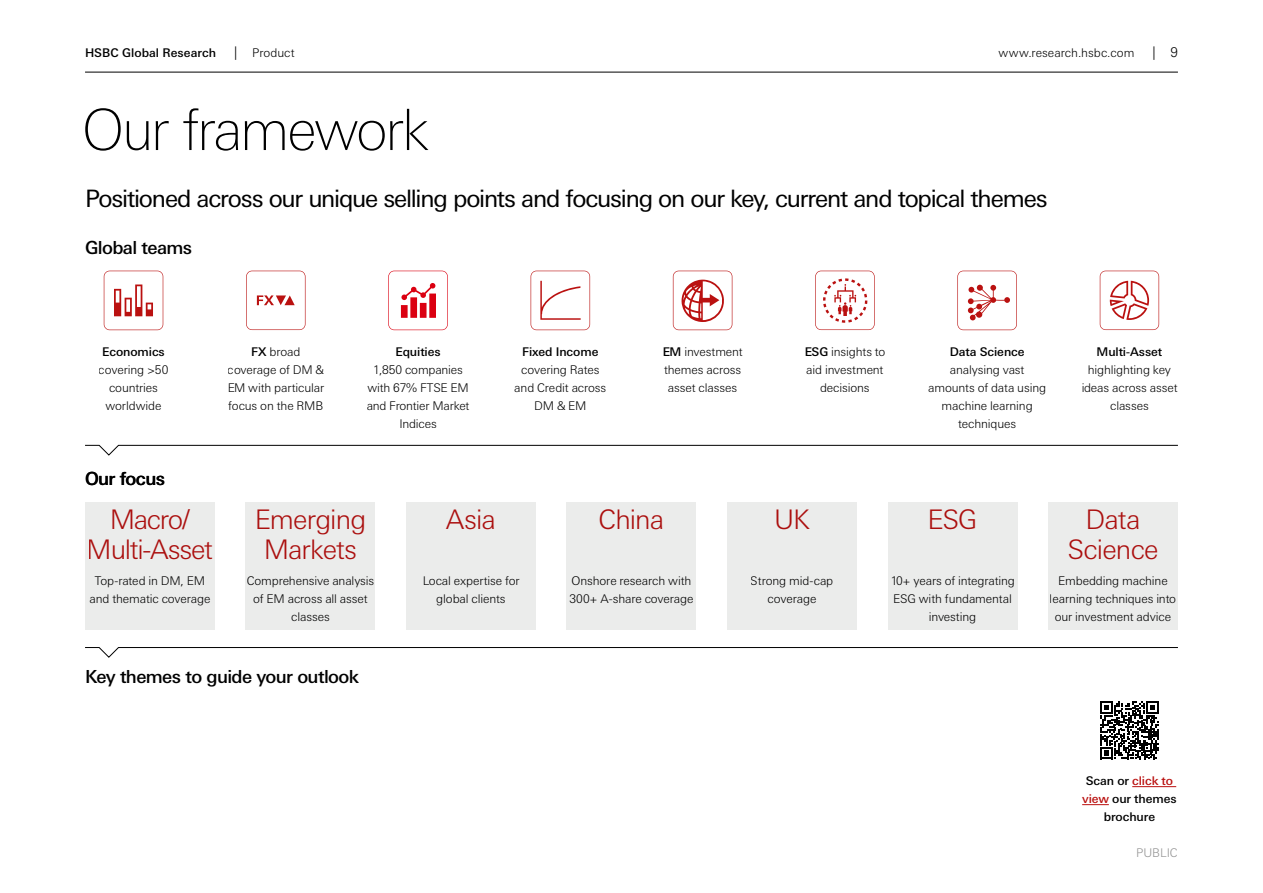
<style>
.page{position:relative;width:1263px;height:893px;background:#fff}
.page>*{position:absolute;margin:0;border:0;box-sizing:border-box;transform-origin:0 0}
.t1{font:100 57px "Univers Nextfor HSBC";letter-spacing:-.04em;color:#000}
.t2{font:300 27px/30px "Univers Nextfor HSBC";letter-spacing:-.035em;color:#ba1110;text-align:center}
.t3{font:24px "Univers Nextfor HSBC";letter-spacing:-.05em;color:#000}
.t4{font:500 18px "Univers Nextfor HSBC";letter-spacing:-.035em;color:#000}
.t5{font:300 13.5px "Univers Nextfor HSBC";color:#000}
.t6{font:300 12px/18px "Univers Nextfor HSBC";letter-spacing:-.01em;color:#000;text-align:center}
.t7{font:500 12px/18px "Univers Nextfor HSBC";letter-spacing:-.005em;color:#000;text-align:center}
.t8{font:300 12px "Univers Nextfor HSBC";letter-spacing:-.005em;color:#949494}
.s1{font-size:13.5px}
.s2{font-weight:500}
.s3{color:#ba1110}
</style>
<div class="page">
<hr style="left:85px;top:72px;width:1093px;height:1px;background:#000">
<svg style="left:104px;top:271px;width:59px;height:59px"></svg>
<svg style="left:388px;top:271px;width:60px;height:59px"></svg>
<svg style="left:673px;top:271px;width:59px;height:59px"></svg>
<svg style="left:957px;top:271px;width:60px;height:59px"></svg>
<svg style="left:246px;top:271px;width:59px;height:59px"></svg>
<svg style="left:531px;top:271px;width:59px;height:59px"></svg>
<svg style="left:815px;top:271px;width:59px;height:59px"></svg>
<svg style="left:1100px;top:271px;width:59px;height:59px"></svg>
<svg style="left:85px;top:445px;width:1093px;height:10px"></svg>
<svg style="left:85px;top:647px;width:1093px;height:11px"></svg>
<div style="left:85px;top:502px;width:130px;height:128px;background:#ebeceb"></div>
<div style="left:246px;top:502px;width:129px;height:128px;background:#ebeceb"></div>
<div style="left:406px;top:502px;width:130px;height:128px;background:#ebeceb"></div>
<div style="left:566px;top:502px;width:130px;height:128px;background:#ebeceb"></div>
<div style="left:727px;top:502px;width:130px;height:128px;background:#ebeceb"></div>
<div style="left:887px;top:502px;width:130px;height:128px;background:#ebeceb"></div>
<div style="left:1048px;top:502px;width:130px;height:128px;background:#ebeceb"></div>
<svg style="left:1100px;top:701px;width:58px;height:58px"></svg>
<hr style="left:1132px;top:786px;width:44px;height:1px;background:#ba1110">
<svg style="left:1082px;top:804px;width:27px;height:1px"></svg>
<p class="t7" style="left:85px;top:43px;width:133px">HSBC Global Research</p>
<p class="t6" style="left:234px;top:42px;width:62px"><span class="s1">|</span> Product</p>
<p class="t6" style="left:998px;top:42px;width:137px">www.research.hsbc.com</p>
<p class="t5" style="left:1152px;top:42px;width:27px">| 9</p>
<h1 class="t1" style="left:82px;top:90px;width:349px">Our framework</h1>
<h3 class="t3" style="left:85px;top:182px;width:964px">Positioned across our unique selling points and focusing on our key, current and topical themes</h3>
<h3 class="t4" style="left:85px;top:234px;width:109px">Global teams</h3>
<p class="t7" style="left:102px;top:342px;width:64px">Economics</p>
<p class="t6" style="left:99px;top:360px;width:71px">covering &gt;50 countries worldwide</p>
<p class="t6" style="left:227px;top:342px;width:98px"><span class="s2">FX</span> broad coverage of DM &amp;<br>EM with particular focus on the RMB</p>
<p class="t7" style="left:522px;top:342px;width:78px">Fixed Income</p>
<p class="t7" style="left:395px;top:342px;width:47px">Equities</p>
<p class="t6" style="left:367px;top:360px;width:104px">1,850 companies with 67% FTSE EM and Frontier Market<br>Indices</p>
<p class="t6" style="left:514px;top:360px;width:94px">covering Rates and Credit across<br>DM &amp; EM</p>
<p class="t6" style="left:804px;top:342px;width:83px"><span class="s2">ESG</span> insights to aid investment decisions</p>
<p class="t7" style="left:1096px;top:342px;width:67px">Multi-Asset</p>
<p class="t6" style="left:662px;top:342px;width:82px"><span class="s2">EM</span> investment themes across asset classes</p>
<p class="t7" style="left:950px;top:342px;width:76px">Data Science</p>
<p class="t6" style="left:928px;top:360px;width:119px">analysing vast amounts of data using machine learning techniques</p>
<p class="t6" style="left:1081px;top:360px;width:98px">highlighting key ideas across asset classes</p>
<h3 class="t4" style="left:85px;top:466px;width:81px">Our focus</h3>
<h2 class="t2" style="left:87px;top:503px;width:127px">Macro/<br>Multi-Asset</h2>
<p class="t6" style="left:89px;top:571px;width:122px">Top-rated in DM, EM and thematic coverage</p>
<h2 class="t2" style="left:255px;top:503px;width:113px">Emerging<br>Markets</h2>
<p class="t6" style="left:247px;top:571px;width:129px">Comprehensive analysis of EM across all asset classes</p>
<h2 class="t2" style="left:446px;top:503px;width:52px">Asia</h2>
<p class="t6" style="left:422px;top:571px;width:99px">Local expertise for global clients</p>
<h2 class="t2" style="left:599px;top:503px;width:67px">China</h2>
<p class="t6" style="left:569px;top:571px;width:126px;text-align:left">Onshore research with<br>300+ A-share coverage</p>
<h2 class="t2" style="left:774px;top:503px;width:37px">UK</h2>
<p class="t6" style="left:751px;top:571px;width:84px">Strong mid-cap coverage</p>
<h2 class="t2" style="left:927px;top:503px;width:52px">ESG</h2>
<p class="t6" style="left:890px;top:571px;width:126px">10+ years of integrating<br>ESG with fundamental investing</p>
<h2 class="t2" style="left:1067px;top:503px;width:93px">Data<br>Science</h2>
<p class="t6" style="left:1050px;top:571px;width:128px">Embedding machine learning techniques into our investment advice</p>
<h3 class="t4" style="left:85px;top:664px;width:276px">Key themes to guide your outlook</h3>
<p class="t7" style="left:1082px;top:771px;width:96px">Scan or <span class="s3">click to view</span> our themes brochure</p>
<p class="t8" style="left:1136px;top:844px;width:43px">PUBLIC</p>
</div>
